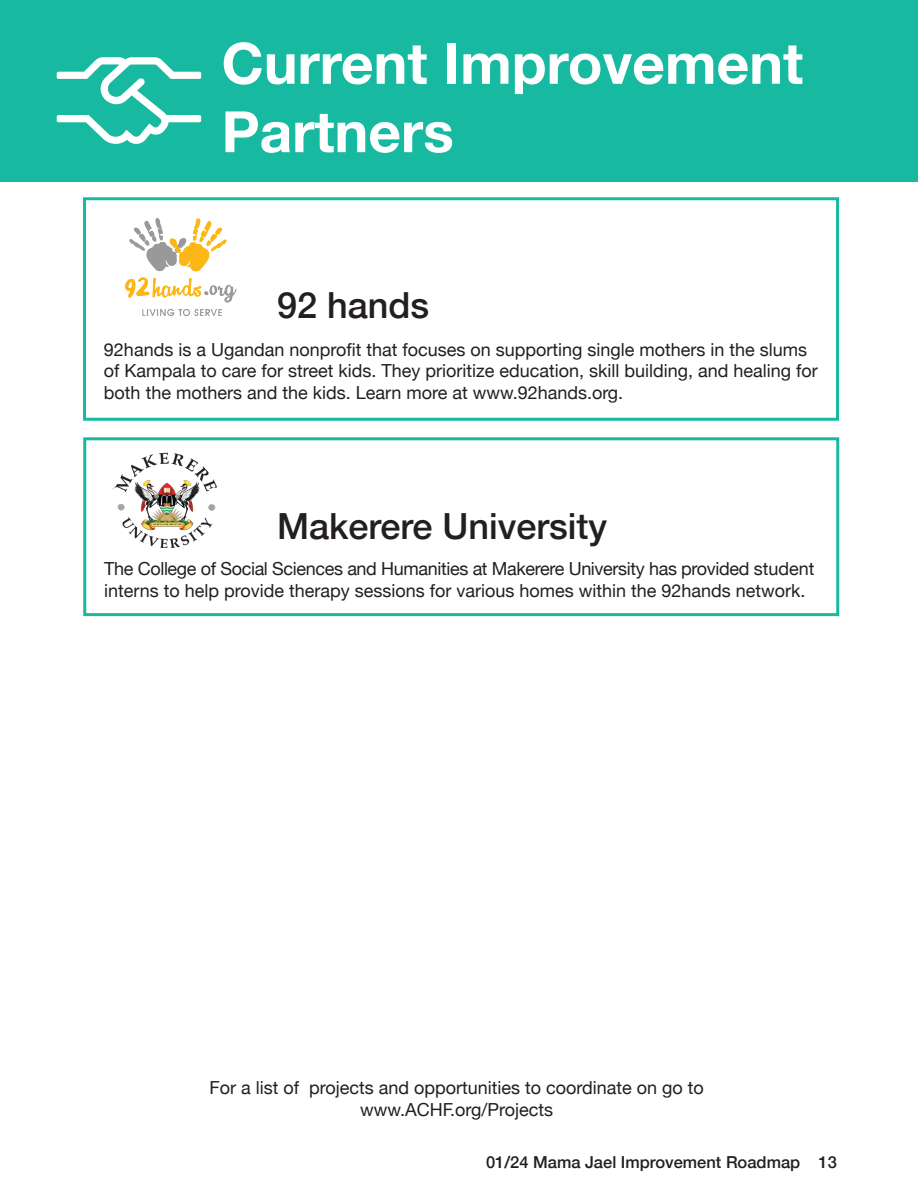
<style>
.page{position:relative;width:918px;height:1188px;background:#fff}
.page>*{position:absolute;margin:0;border:0;box-sizing:border-box;transform-origin:0 0}
.t1{font:700 57px/68.4px "Helvetica Neue";color:#fff}
.t2{font:500 36px "Helvetica Neue";color:#231f20}
.Body{font:18px/21.6px "Helvetica Neue";color:#231f20}
.Numbering{font:500 16.5px "Helvetica Neue";color:#231f20}
</style>
<div class="page">
<div style="left:0;top:0;width:918px;height:182px;background:#17baa0"></div>
<svg style="left:57px;top:57px;width:144px;height:87px"></svg>
<div style="left:83px;top:197px;width:756px;height:224px;border:3px solid #17baa0"></div>
<div style="left:83px;top:437px;width:756px;height:179px;border:3px solid #17baa0"></div>
<img style="left:125px;top:218px;width:112px;height:98px">
<img style="left:112px;top:452px;width:105px;height:96px">
<h1 class="t1" style="left:222px;top:31px;width:583px">Current Improvement<br>Partners</h1>
<h3 class="t2" style="left:277px;top:276px;width:154px">92 hands</h3>
<p class="Body" style="left:104px;top:340px;width:715px">92hands is a Ugandan nonprofit that focuses on supporting single mothers in the slums of Kampala to care for street kids. They prioritize education, skill building, and healing for both the mothers and the kids. Learn more at www.92hands.org.</p>
<h3 class="t2" style="left:277px;top:498px;width:332px">Makerere University</h3>
<p class="Body" style="left:104px;top:559px;width:712px">The College of Social Sciences and Humanities at Makerere University has provided student interns to help provide therapy sessions for various homes within the 92hands network.</p>
<p class="Body" style="left:209px;top:1078px;width:496px;text-align:center">For a list of projects and opportunities to coordinate on go to www.ACHF.org/Projects</p>
<p class="Numbering" style="left:486px;top:1149px;width:352px">01/24 Mama Jael Improvement Roadmap 13</p>
</div>
